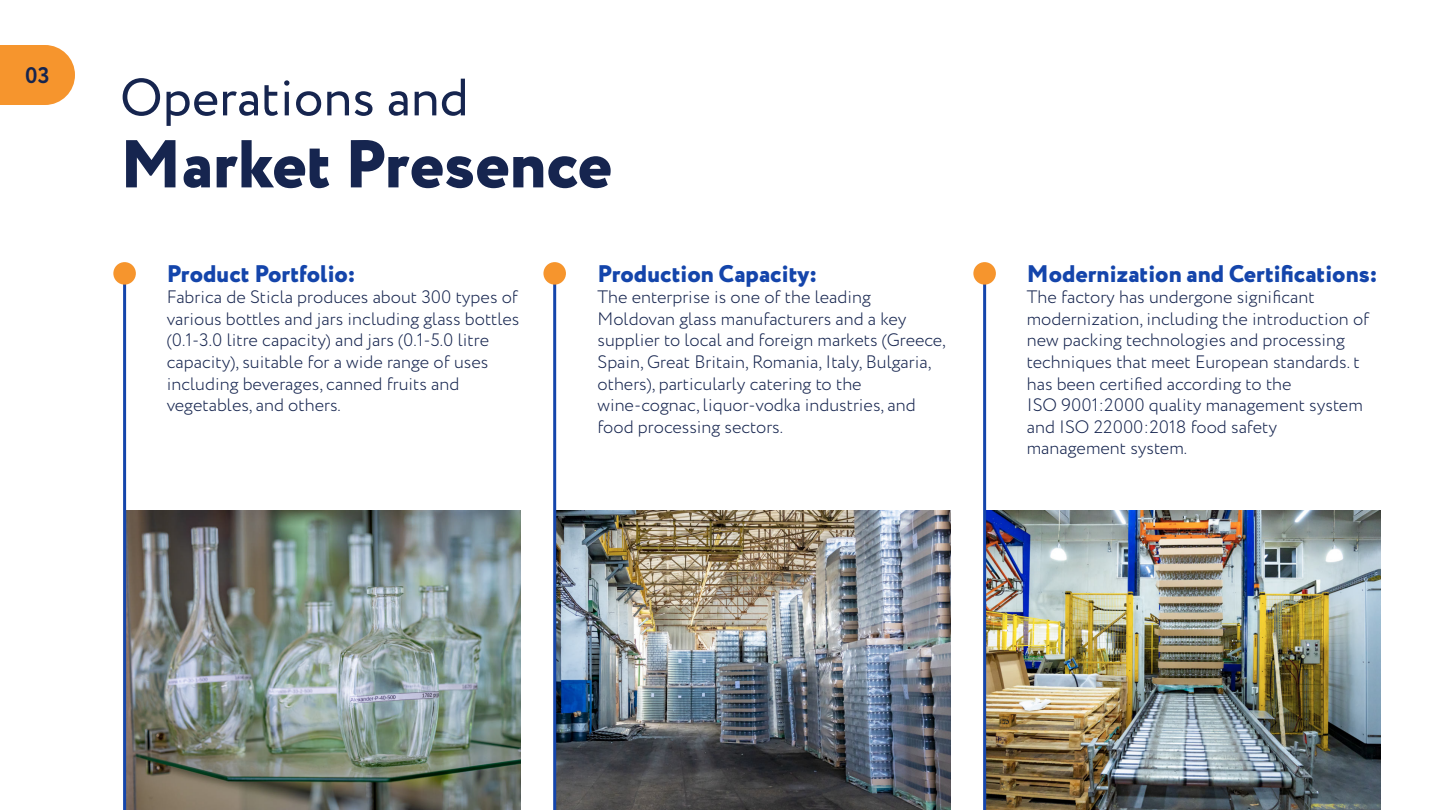
<style>
.page{position:relative;width:1440px;height:810px;background:#fff}
.page>*{position:absolute;margin:0;border:0;box-sizing:border-box;transform-origin:0 0}
.t1{font:800 67.5px "Circe";color:#16254f}
.t2{font:52.5px "Circe";color:#16254f}
.t3{font:800 24px "Circe";color:#1445ab}
.t4{font:700 22.5px "Circe";color:#16254f}
.t5{font:300 18px/21.6px "Circe";color:#16254f}
</style>
<div class="page">
<img style="left:126px;top:510px;width:395px;height:300px">
<img style="left:556px;top:510px;width:395px;height:300px">
<img style="left:986px;top:510px;width:395px;height:300px">
<svg style="left:0;top:45px;width:75px;height:60px;background:#f69e3f"></svg>
<hr style="left:123px;top:264px;width:3px;height:546px;background:#1445ab">
<div style="left:113px;top:262px;width:23px;height:23px;background:#f6952d;border-radius:50%"></div>
<hr style="left:553px;top:266px;width:3px;height:544px;background:#1445ab">
<div style="left:543px;top:262px;width:23px;height:23px;background:#f6952d;border-radius:50%"></div>
<hr style="left:983px;top:264px;width:3px;height:546px;background:#1445ab">
<div style="left:973px;top:262px;width:23px;height:23px;background:#f6952d;border-radius:50%"></div>
<p class="t4" style="left:25px;top:62px;width:26px">03</p>
<h2 class="t2" style="left:120px;top:78px;width:350px">Operations and</h2>
<h1 class="t1" style="left:120px;top:125px;width:494px">Market Presence</h1>
<h3 class="t3" style="left:167px;top:260px;width:190px">Product Portfolio:</h3>
<p class="t5" style="left:167px;top:286px;width:354px">Fabrica de Sticla produces about 300 types of various bottles and jars including glass bottles (0.1-3.0 litre capacity) and jars (0.1-5.0 litre capacity), suitable for a wide range of uses including beverages, canned fruits and vegetables, and others.</p>
<h3 class="t3" style="left:598px;top:260px;width:221px">Production Capacity:</h3>
<p class="t5" style="left:598px;top:286px;width:350px">The enterprise is one of the leading Moldovan glass manufacturers and a key supplier to local and foreign markets (Greece, Spain, Great Britain, Romania, Italy, Bulgaria, others), particularly catering to the wine-cognac, liquor-vodka industries, and food processing sectors.</p>
<h3 class="t3" style="left:1027px;top:260px;width:352px">Modernization and Certifications:</h3>
<p class="t5" style="left:1027px;top:286px;width:344px">The factory has undergone significant modernization, including the introduction of new packing technologies and processing techniques that meet European standards. t has been certified according to the<br>ISO 9001:2000 quality management system and ISO 22000:2018 food safety management system.</p>
</div>
